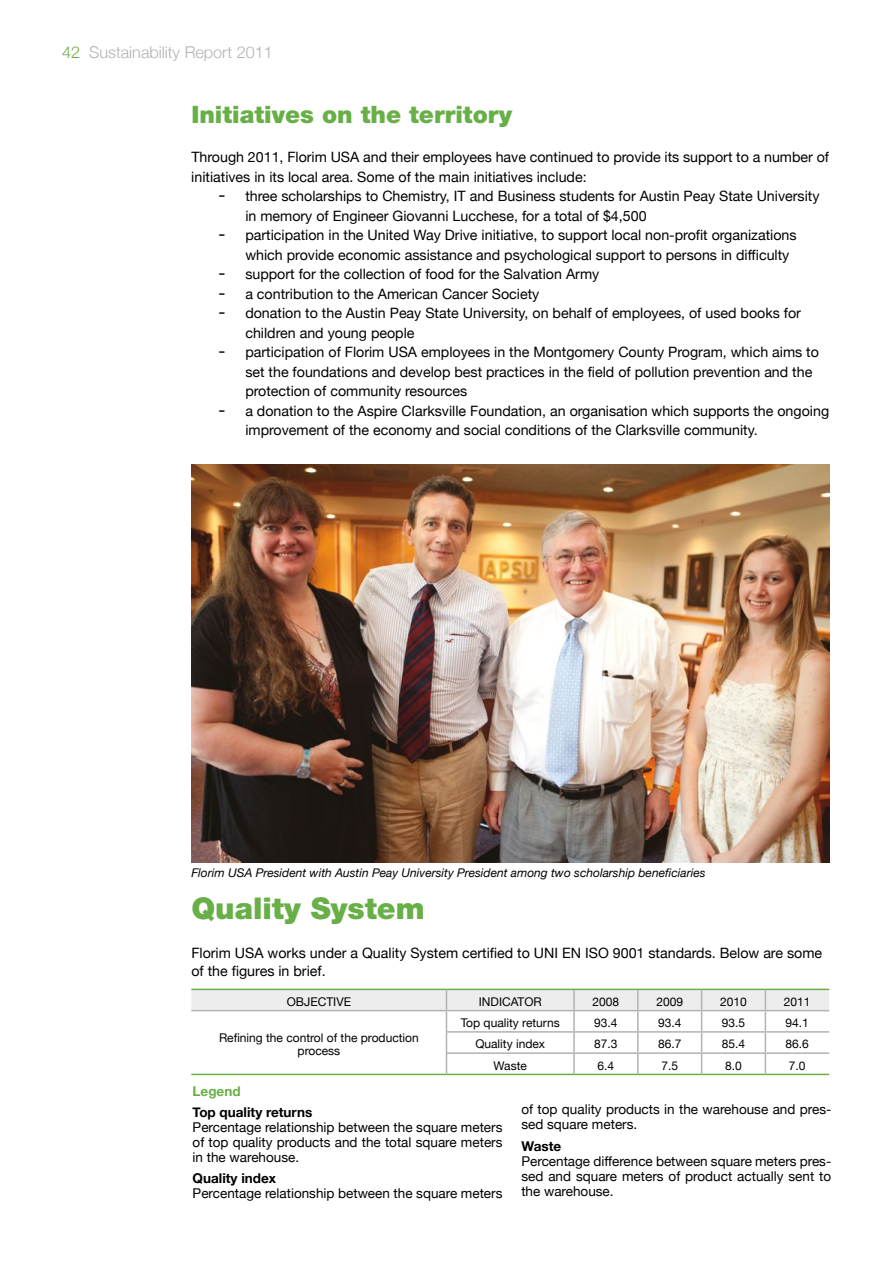
<style>
.page{position:relative;width:893px;height:1263px;background:#fff}
.page>*{position:absolute;margin:0;border:0;box-sizing:border-box;transform-origin:0 0}
.t1{font:900 30px "Helvetica Neue LT Std";color:#69af48}
.t2{font:900 24px "Helvetica Neue LT Std";color:#69af48}
.t3{font:300 16.2px "Helvetica Neue";color:#b3b2b2}
.t4{font:14.25px/19.5px "Helvetica Neue";color:#000}
.t5{font:13.5px/15px "Helvetica Neue";color:#000;text-align:justify}
.t6{font:700 13.5px "Helvetica Neue";color:#000}
.t7{font:700 13.5px "Helvetica Neue";color:#69af48}
.t8{font:12px/13.5px "Helvetica Neue";color:#000;text-align:center}
.t9{font:italic 12px "Helvetica Neue";color:#000}
.s1{color:#69af48}
.s2{font-size:18px}
</style>
<div class="page">
<svg style="left:191px;top:990px;width:638px;height:84px"></svg>
<hr style="left:191px;top:989px;width:255px;height:1px;background:#69af48">
<hr style="left:446px;top:989px;width:128px;height:1px;background:#69af48">
<hr style="left:574px;top:989px;width:64px;height:1px;background:#69af48">
<hr style="left:638px;top:989px;width:64px;height:1px;background:#69af48">
<hr style="left:702px;top:989px;width:63px;height:1px;background:#69af48">
<hr style="left:765px;top:989px;width:64px;height:1px;background:#69af48">
<hr style="left:191px;top:1074px;width:255px;height:1px;background:#69af48">
<hr style="left:446px;top:1074px;width:128px;height:1px;background:#69af48">
<hr style="left:574px;top:1074px;width:64px;height:1px;background:#69af48">
<hr style="left:638px;top:1074px;width:64px;height:1px;background:#69af48">
<hr style="left:702px;top:1074px;width:63px;height:1px;background:#69af48">
<hr style="left:765px;top:1074px;width:64px;height:1px;background:#69af48">
<img style="left:191px;top:465px;width:638px;height:397px">
<p class="t3" style="left:62px;top:43px;width:212px"><span class="s1">42</span> Sustainability Report 2011</p>
<h2 class="t2" style="left:191px;top:101px;width:322px">Initiatives on the territory</h2>
<p class="t4" style="left:191px;top:147px;width:639px">Through 2011, Florim USA and their employees have continued to provide its support to a number of initiatives in its local area. Some of the main initiatives include:</p>
<p class="t4" style="left:245px;top:186px;width:576px;text-indent:-27px"><span class="s2">-</span> three scholarships to Chemistry, IT and Business students for Austin Peay State University in memory of Engineer Giovanni Lucchese, for a total of $4,500</p>
<p class="t4" style="left:245px;top:225px;width:553px;text-indent:-27px"><span class="s2">-</span> participation in the United Way Drive initiative, to support local non-profit organizations which provide economic assistance and psychological support to persons in difficulty</p>
<p class="t4" style="left:218px;top:264px;width:382px"><span class="s2">-</span> support for the collection of food for the Salvation Army</p>
<p class="t4" style="left:218px;top:284px;width:323px"><span class="s2">-</span> a contribution to the American Cancer Society</p>
<p class="t4" style="left:245px;top:303px;width:557px;text-indent:-27px"><span class="s2">-</span> donation to the Austin Peay State University, on behalf of employees, of used books for children and young people</p>
<p class="t4" style="left:245px;top:342px;width:575px;text-indent:-27px"><span class="s2">-</span> participation of Florim USA employees in the Montgomery County Program, which aims to set the foundations and develop best practices in the field of pollution prevention and the protection of community resources</p>
<p class="t4" style="left:245px;top:401px;width:585px;text-indent:-27px"><span class="s2">-</span> a donation to the Aspire Clarksville Foundation, an organisation which supports the ongoing improvement of the economy and social conditions of the Clarksville community.</p>
<p class="t9" style="left:191px;top:866px;width:516px">Florim USA President with Austin Peay University President among two scholarship beneficiaries</p>
<h1 class="t1" style="left:191px;top:890px;width:235px">Quality System</h1>
<p class="t4" style="left:191px;top:944px;width:632px;line-height:18px">Florim USA works under a Quality System certified to UNI EN ISO 9001 standards. Below are some of the figures in brief.</p>
<p class="t8" style="left:287px;top:994px;width:66px">OBJECTIVE</p>
<p class="t8" style="left:479px;top:994px;width:64px">INDICATOR</p>
<p class="t8" style="left:593px;top:994px;width:28px">2008</p>
<p class="t8" style="left:656px;top:994px;width:28px">2009</p>
<p class="t8" style="left:720px;top:994px;width:28px">2010</p>
<p class="t8" style="left:784px;top:994px;width:28px">2011</p>
<p class="t8" style="left:219px;top:1030px;width:201px">Refining the control of the production process</p>
<p class="t8" style="left:461px;top:1016px;width:101px">Top quality returns</p>
<p class="t8" style="left:594px;top:1016px;width:25px">93.4</p>
<p class="t8" style="left:658px;top:1016px;width:25px">93.4</p>
<p class="t8" style="left:722px;top:1016px;width:25px">93.5</p>
<p class="t8" style="left:786px;top:1016px;width:25px">94.1</p>
<p class="t8" style="left:475px;top:1037px;width:71px">Quality index</p>
<p class="t8" style="left:594px;top:1037px;width:25px">87.3</p>
<p class="t8" style="left:658px;top:1037px;width:25px">86.7</p>
<p class="t8" style="left:722px;top:1037px;width:25px">85.4</p>
<p class="t8" style="left:786px;top:1037px;width:25px">86.6</p>
<p class="t8" style="left:494px;top:1058px;width:35px">Waste</p>
<p class="t8" style="left:598px;top:1058px;width:18px">6.4</p>
<p class="t8" style="left:661px;top:1058px;width:18px">7.5</p>
<p class="t8" style="left:725px;top:1058px;width:18px">8.0</p>
<p class="t8" style="left:789px;top:1058px;width:18px">7.0</p>
<p class="t7" style="left:193px;top:1082px;width:50px">Legend</p>
<p class="t6" style="left:193px;top:1104px;width:121px">Top quality returns</p>
<p class="t5" style="left:193px;top:1119px;width:311px">Percentage relationship between the square meters of top quality products and the total square meters in the warehouse.</p>
<p class="t6" style="left:193px;top:1170px;width:85px">Quality index</p>
<p class="t5" style="left:193px;top:1186px;width:311px">Percentage relationship between the square meters</p>
<p class="t5" style="left:521px;top:1102px;width:311px">of top quality products in the warehouse and pres&shy;sed square meters.</p>
<p class="t6" style="left:521px;top:1137px;width:41px">Waste</p>
<p class="t5" style="left:521px;top:1153px;width:311px">Percentage difference between square meters pres&shy;sed and square meters of product actually sent to the warehouse.</p>
</div>
